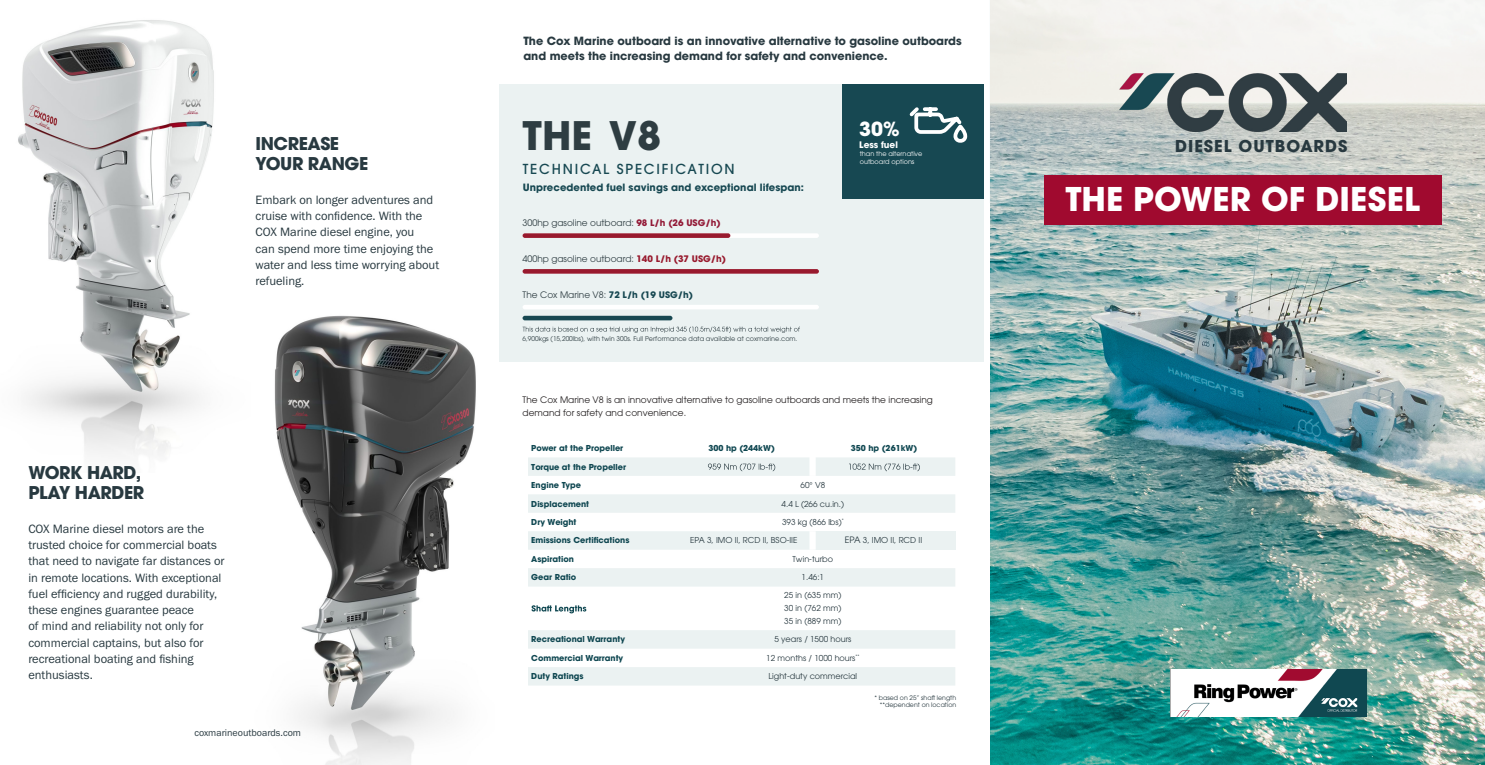
<style>
.page{position:relative;width:1485px;height:765px;background:#fff}
.page>*{position:absolute;margin:0;border:0;box-sizing:border-box;transform-origin:0 0}
.t1{font:700 39px "ITC Avant Garde Pro";color:#2e3d42}
.t2{font:700 32.5px "ITC Avant Garde Pro";letter-spacing:.005em;color:#fff}
.t3{font:700 19.38px "ITC Avant Garde Pro";color:#fff}
.Headline_N{font:700 17.5px/20px "ITC Avant Garde Pro";letter-spacing:-.025em;color:#283940}
.Image_Caption_-_Align_Right{font:700 17.5px/20px "ITC Avant Garde Pro";letter-spacing:-.025em;color:#283940}
.Image_Caption_-_Align_Right-2{font:700 16.25px "ITC Avant Garde Pro";letter-spacing:.06em;color:#283940}
.Image_Caption_-_Align_Right-3{font:500 13.75px "ITC Avant Garde Pro";letter-spacing:.13em;color:#174852}
.Image_Caption_-_Align_Right-4{font:12.5px/16.2px "Franklin Gothic URW Boo";color:#283940}
.Image_Caption_-_Align_Right-5{font:700 11.25px/15px "ITC Avant Garde Pro";color:#283940}
.Image_Caption_-_Align_Right-6{font:700 10px "ITC Avant Garde Pro";letter-spacing:.005em;color:#174852}
.Image_Caption_-_Align_Right-7{font:10px "Franklin Gothic URW Boo";color:#283940}
.t4{font:9px/13px "ITC Avant Garde Pro";color:#231f20}
.t5{font:9px "ITC Avant Garde Pro";color:#2e3d42}
.t6{font:700 9px "ITC Avant Garde Pro";color:#fff}
.t7{font:700 8.12px "ITC Avant Garde Pro";color:#0f4751}
.Image_Caption_-_Align_Right-8{font:8.12px/13px "ITC Avant Garde Pro";color:#283940;text-align:justify}
.t8{font:6.5px "ITC Avant Garde Pro";color:#2e3d42}
.t9{font:6.5px/7.8px "ITC Avant Garde Pro";color:#fff}
.Image_Caption_-_Align_Right-9{font:6.25px "ITC Avant Garde Pro";color:#283940}
.s1{font-weight:700;color:#931a37}
.s2{font-weight:700;color:#981a2e}
.s3{font-weight:700;color:#174852}
.s4{font-size:8.75px}
</style>
<div class="page">
<img style="left:990px;top:202px;width:495px;height:563px">
<svg style="left:990px;top:0;width:495px;height:202px"></svg>
<img style="left:1120px;top:73px;width:226px;height:58px">
<div style="left:1044px;top:175px;width:398px;height:49px;background:#a00a2f"></div>
<img style="left:18px;top:20px;width:196px;height:435px">
<img style="left:274px;top:315px;width:202px;height:450px">
<div style="left:500px;top:84px;width:342px;height:277px;background:#ebf2f2"></div>
<div style="left:842px;top:199px;width:142px;height:162px;background:#ebf2f2"></div>
<div style="left:842px;top:84px;width:142px;height:114px;background:#174852"></div>
<svg style="left:523px;top:327px;width:277px;height:6px"></svg>
<div style="left:523px;top:233px;width:296px;height:5px;background:#fff;border-radius:2px"></div>
<div style="left:523px;top:233px;width:207px;height:5px;background:#981a2e;border-radius:2px"></div>
<div style="left:523px;top:269px;width:296px;height:5px;background:#981a2e;border-radius:2px"></div>
<hr style="left:523px;top:305px;width:296px;height:4px;background:#fff;border-radius:2px">
<hr style="left:523px;top:316px;width:149px;height:4px;background:#174852;border-radius:2px">
<svg style="left:909px;top:107px;width:59px;height:36px"></svg>
<svg style="left:528px;top:457px;width:427px;height:229px"></svg>
<div style="left:813px;top:531px;width:142px;height:19px;background:#ebf2f2"></div>
<div style="left:809px;top:531px;width:7px;height:19px;background:#fff"></div>
<div style="left:809px;top:457px;width:7px;height:19px;background:#fff"></div>
<svg style="left:708px;top:464px;width:67px;height:7px"></svg>
<svg style="left:849px;top:464px;width:71px;height:7px"></svg>
<svg style="left:532px;top:605px;width:54px;height:8px"></svg>
<img style="left:1171px;top:670px;width:196px;height:46px">
<p class="Image_Caption_-_Align_Right" style="left:256px;top:133px;width:114px">INCREASE<br>YOUR RANGE</p>
<p class="Image_Caption_-_Align_Right-4" style="left:256px;top:191px;width:185px">Embark on longer adventures and cruise with confidence. With the<br>COX Marine diesel engine, you<br>can spend more time enjoying the water and less time worrying about refueling.</p>
<p class="Headline_N" style="left:28px;top:462px;width:117px">WORK HARD,<br>PLAY HARDER</p>
<p class="Image_Caption_-_Align_Right-4" style="left:28px;top:520px;width:198px">COX Marine diesel motors are the trusted choice for commercial boats that need to navigate far distances or in remote locations. With exceptional fuel efficiency and rugged durability, these engines guarantee peace<br>of mind and reliability not only for commercial captains, but also for recreational boating and fishing enthusiasts.</p>
<p class="Image_Caption_-_Align_Right-7" style="left:194px;top:727px;width:108px">coxmarineoutboards.com</p>
<p class="Image_Caption_-_Align_Right-5" style="left:523px;top:34px;width:440px">The Cox Marine outboard is an innovative alternative to gasoline outboards and meets the increasing demand for safety and convenience.</p>
<h1 class="t1" style="left:523px;top:109px;width:140px">THE V8</h1>
<p class="Image_Caption_-_Align_Right-3" style="left:523px;top:160px;width:213px">TECHNICAL SPECIFICATION</p>
<p class="Image_Caption_-_Align_Right-6" style="left:523px;top:181px;width:283px">Unprecedented fuel savings and exceptional lifespan:</p>
<p class="t5" style="left:523px;top:217px;width:200px">300hp gasoline outboard: <span class="s1">98 L/h (26 USG/h)</span></p>
<p class="t5" style="left:523px;top:253px;width:205px">400hp gasoline outboard: <span class="s2">140 L/h (37 USG/h)</span></p>
<p class="t5" style="left:523px;top:289px;width:172px">The Cox Marine V8: <span class="s3">72 L/h (19 USG/h)</span></p>
<p class="t8" style="left:523px;top:334px;width:276px">6,900kgs (15,200lbs), with twin 300s. Full Performance data available at coxmarine.com.</p>
<h3 class="t3" style="left:859px;top:116px;width:42px">30%</h3>
<p class="t6" style="left:859px;top:138px;width:40px">Less fuel</p>
<p class="t9" style="left:860px;top:149px;width:64px">than the alternative outboard options</p>
<p class="t4" style="left:523px;top:393px;width:412px">The Cox Marine V8 is an innovative alternative to gasoline outboards and meets the increasing demand for safety and convenience.</p>
<p class="t7" style="left:531px;top:443px;width:93px">Power at the Propeller</p>
<p class="t7" style="left:708px;top:443px;width:68px">300 hp (244kW)</p>
<p class="t7" style="left:851px;top:443px;width:68px">350 hp (261kW)</p>
<p class="t7" style="left:531px;top:461px;width:96px">Torque at the Propeller</p>
<p class="t7" style="left:531px;top:480px;width:51px">Engine Type</p>
<p class="Image_Caption_-_Align_Right-8" style="left:801px;top:479px;width:26px">60° V8</p>
<p class="t7" style="left:531px;top:498px;width:59px">Displacement</p>
<p class="Image_Caption_-_Align_Right-8" style="left:782px;top:497px;width:64px">4.4 L (266 cu.in.)</p>
<p class="t7" style="left:531px;top:517px;width:47px">Dry Weight</p>
<p class="Image_Caption_-_Align_Right-8" style="left:782px;top:515px;width:63px">393 kg (866 lbs)<sup>*</sup></p>
<p class="t7" style="left:531px;top:535px;width:100px">Emissions Certifications</p>
<p class="Image_Caption_-_Align_Right-8" style="left:690px;top:534px;width:109px">EPA 3, IMO II, RCD II, BSO-IIE</p>
<p class="Image_Caption_-_Align_Right-8" style="left:845px;top:534px;width:79px"><span class="s4">EPA</span> 3, IMO II, RCD II</p>
<p class="t7" style="left:531px;top:554px;width:44px">Aspiration</p>
<p class="Image_Caption_-_Align_Right-8" style="left:792px;top:552px;width:42px">Twin-turbo</p>
<p class="t7" style="left:531px;top:572px;width:47px">Gear Ratio</p>
<p class="Image_Caption_-_Align_Right-8" style="left:802px;top:571px;width:24px">1.46:1</p>
<p class="Image_Caption_-_Align_Right-8" style="left:784px;top:589px;width:59px">25 in (635 mm)<br>30 in (762 mm)<br>35 in (889 mm)</p>
<p class="t7" style="left:531px;top:634px;width:95px">Recreational Warranty</p>
<p class="Image_Caption_-_Align_Right-8" style="left:775px;top:633px;width:78px">5 years / 1500 hours</p>
<p class="t7" style="left:531px;top:652px;width:93px">Commercial Warranty</p>
<p class="Image_Caption_-_Align_Right-8" style="left:766px;top:651px;width:95px">12 months / 1000 hours<sup>**</sup></p>
<p class="t7" style="left:531px;top:671px;width:54px">Duty Ratings</p>
<p class="Image_Caption_-_Align_Right-8" style="left:768px;top:670px;width:90px">Light-duty commercial</p>
<p class="Image_Caption_-_Align_Right-9" style="left:875px;top:694px;width:83px">* based on 25” shaft length</p>
<p class="Image_Caption_-_Align_Right-9" style="left:880px;top:701px;width:78px">**dependent on location</p>
<p class="Image_Caption_-_Align_Right-2" style="left:1175px;top:136px;width:174px">DIESEL OUTBOARDS</p>
<p class="t2" style="left:1065px;top:178px;width:356px">THE POWER OF DIESEL</p>
</div>
